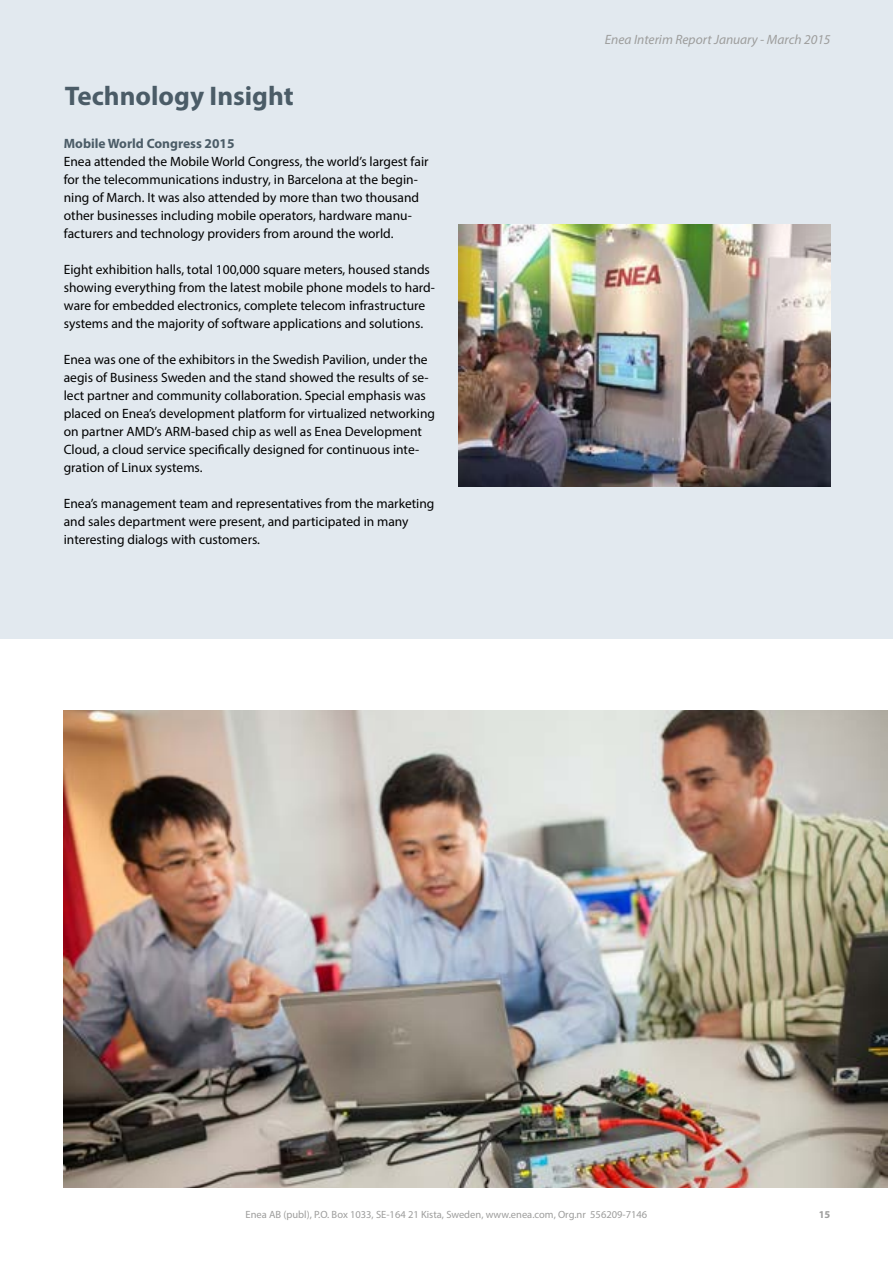
<style>
.page{position:relative;width:893px;height:1263px;background:#fff}
.page>*{position:absolute;margin:0;border:0;box-sizing:border-box;transform-origin:0 0}
.t1{font:700 27px "Myriad Pro";color:#4b5c67}
.t2{font:13.5px/18px "Myriad Pro";color:#000}
.t3{font:italic 13.5px "Myriad Pro";color:#9d9d9c}
.t4{font:700 13.5px "Myriad Pro";color:#4b5c67}
.t5{font:10.5px "Myriad Pro";color:#9d9d9c}
.t6{font:700 10.5px "Myriad Pro";color:#9d9d9c}
</style>
<div class="page">
<div style="left:0;top:0;width:893px;height:639px;background:#e2e9ef"></div>
<img style="left:64px;top:710px;width:823px;height:478px">
<img style="left:458px;top:224px;width:372px;height:262px">
<h1 class="t1" style="left:65px;top:79px;width:230px">Technology Insight</h1>
<p class="t4" style="left:64px;top:135px;width:172px">Mobile World Congress 2015</p>
<p class="t2" style="left:64px;top:153px;width:366px">Enea attended the Mobile World Congress, the world’s largest fair for the telecommunications industry, in Barcelona at the begin&shy;ning of March. It was also attended by more than two thousand other businesses including mobile operators, hardware manu&shy;facturers and technology providers from around the world.</p>
<p class="t2" style="left:64px;top:261px;width:373px">Eight exhibition halls, total 100,000 square meters, housed stands showing everything from the latest mobile phone models to hard&shy;ware for embedded electronics, complete telecom infrastructure systems and the majority of software applications and solutions.</p>
<p class="t2" style="left:64px;top:351px;width:373px">Enea was one of the exhibitors in the Swedish Pavilion, under the aegis of Business Sweden and the stand showed the results of se&shy;lect partner and community collaboration. Special emphasis was placed on Enea’s development platform for virtualized networking on partner AMD’s ARM-based chip as well as Enea Development Cloud, a cloud service specifically designed for continuous inte&shy;gration of Linux systems.</p>
<p class="t2" style="left:64px;top:495px;width:372px">Enea’s management team and representatives from the marketing and sales department were present, and participated in many interesting dialogs with customers.</p>
<p class="t3" style="left:605px;top:31px;width:227px">Enea Interim Report January - March 2015</p>
<p class="t5" style="left:246px;top:1208px;width:403px">Enea AB (publ), P.O. Box 1033, SE-164 21 Kista, Sweden, www.enea.com, Org.nr 556209-7146</p>
<p class="t6" style="left:819px;top:1207px;width:13px">15</p>
</div>
